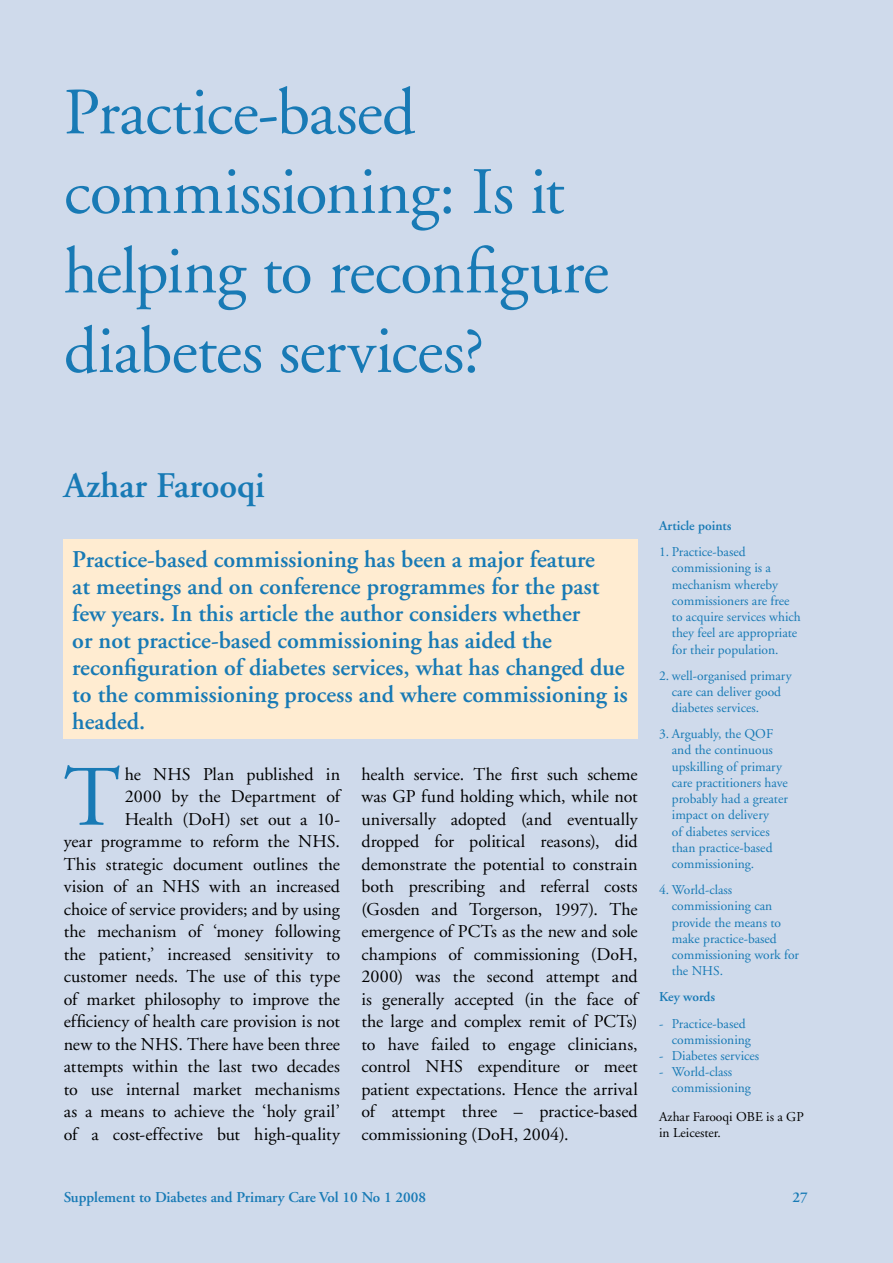
<style>
.page{position:relative;width:893px;height:1263px;background:#cfdaeb}
.page>*{position:absolute;margin:0;border:0;box-sizing:border-box;transform-origin:0 0}
.t1{font:85.8px "Adobe Garamond";color:#187ab5}
.t2{font:66px/79.5px "Adobe Garamond";letter-spacing:-.01em;color:#187ab5}
.t3{font:600 36px "Adobe Garamond";color:#187ab5}
.t4{font:600 24px/27px "Adobe Garamond";color:#187ab5}
.t5{font:18px/22.5px "Adobe Garamond";color:#000;text-align:right}
.t6{font:600 15px "Adobe Garamond";color:#187ab5}
.t7{font:13.5px/16.2px "Adobe Garamond";color:#187ab5}
.t8{font:13.5px/16.2px "Adobe Garamond";color:#000}
.t9{font:600 13.5px "Adobe Garamond";color:#187ab5}
</style>
<div class="page">
<div style="left:64px;top:539px;width:574px;height:200px;background:#ffecd1"></div>
<h2 class="t2" style="left:64px;top:74px;width:547px">Practice-based commissioning: Is it helping to reconfigure diabetes services?</h2>
<h3 class="t3" style="left:64px;top:466px;width:203px">Azhar Farooqi</h3>
<p class="t4" style="left:72px;top:546px;width:557px">Practice-based commissioning has been a major feature<br>at meetings and on conference programmes for the past few years. In this article the author considers whether<br>or not practice-based commissioning has aided the reconfiguration of diabetes services, what has changed due to the commissioning process and where commissioning is headed.</p>
<h1 class="t1" style="left:64px;top:752px;width:58px">T</h1>
<p class="t5" style="left:64px;top:763px;width:278px">he NHS Plan published in<br>2000 by the Department of<br>Health (DoH) set out a 10-<br>year programme to reform the NHS.<br>This strategic document outlines the vision of an NHS with an increased choice of service providers; and by using the mechanism of ‘money following the patient,’ increased sensitivity to customer needs. The use of this type of market philosophy to improve the efficiency of health care provision is not new to the NHS. There have been three attempts within the last two decades to use internal market mechanisms as a means to achieve the ‘holy grail’ of a cost-effective but high-quality</p>
<p class="t5" style="left:361px;top:763px;width:278px;text-align:justify">health service. The first such scheme was GP fund holding which, while not universally adopted (and eventually dropped for political reasons), did demonstrate the potential to constrain both prescribing and referral costs (Gosden and Torgerson, 1997). The emergence of PCTs as the new and sole champions of commissioning (DoH, 2000) was the second attempt and is generally accepted (in the face of the large and complex remit of PCTs) to have failed to engage clinicians, control NHS expenditure or meet patient expectations. Hence the arrival of attempt three – practice-based commissioning (DoH, 2004).</p>
<p class="t9" style="left:659px;top:518px;width:74px">Article points</p>
<p class="t7" style="left:672px;top:544px;width:130px;text-indent:-13px">1. Practice-based commissioning is a mechanism whereby commissioners are free to acquire services which they feel are appropriate for their population.</p>
<p class="t7" style="left:672px;top:668px;width:121px;text-indent:-13px">2. well-organised primary care can deliver good diabetes services.</p>
<p class="t7" style="left:672px;top:726px;width:118px;text-indent:-13px">3. Arguably, the QOF and the continuous upskilling of primary care practitioners have probably had a greater impact on delivery<br>of diabetes services than practice-based commissioning.</p>
<p class="t7" style="left:672px;top:882px;width:129px;text-indent:-13px">4. World-class commissioning can provide the means to make practice-based commissioning work for the NHS.</p>
<p class="t9" style="left:659px;top:989px;width:58px">Key words</p>
<p class="t7" style="left:672px;top:1015px;width:81px;text-indent:-13px">- Practice-based commissioning</p>
<p class="t7" style="left:659px;top:1048px;width:102px">- Diabetes services</p>
<p class="t7" style="left:672px;top:1064px;width:81px;text-indent:-13px">- World-class commissioning</p>
<p class="t8" style="left:659px;top:1109px;width:146px">Azhar Farooqi OBE is a GP in Leicester.</p>
<p class="t6" style="left:64px;top:1189px;width:364px">Supplement to Diabetes and Primary Care Vol 10 No 1 2008</p>
<p class="t6" style="left:792px;top:1189px;width:17px">27</p>
</div>
